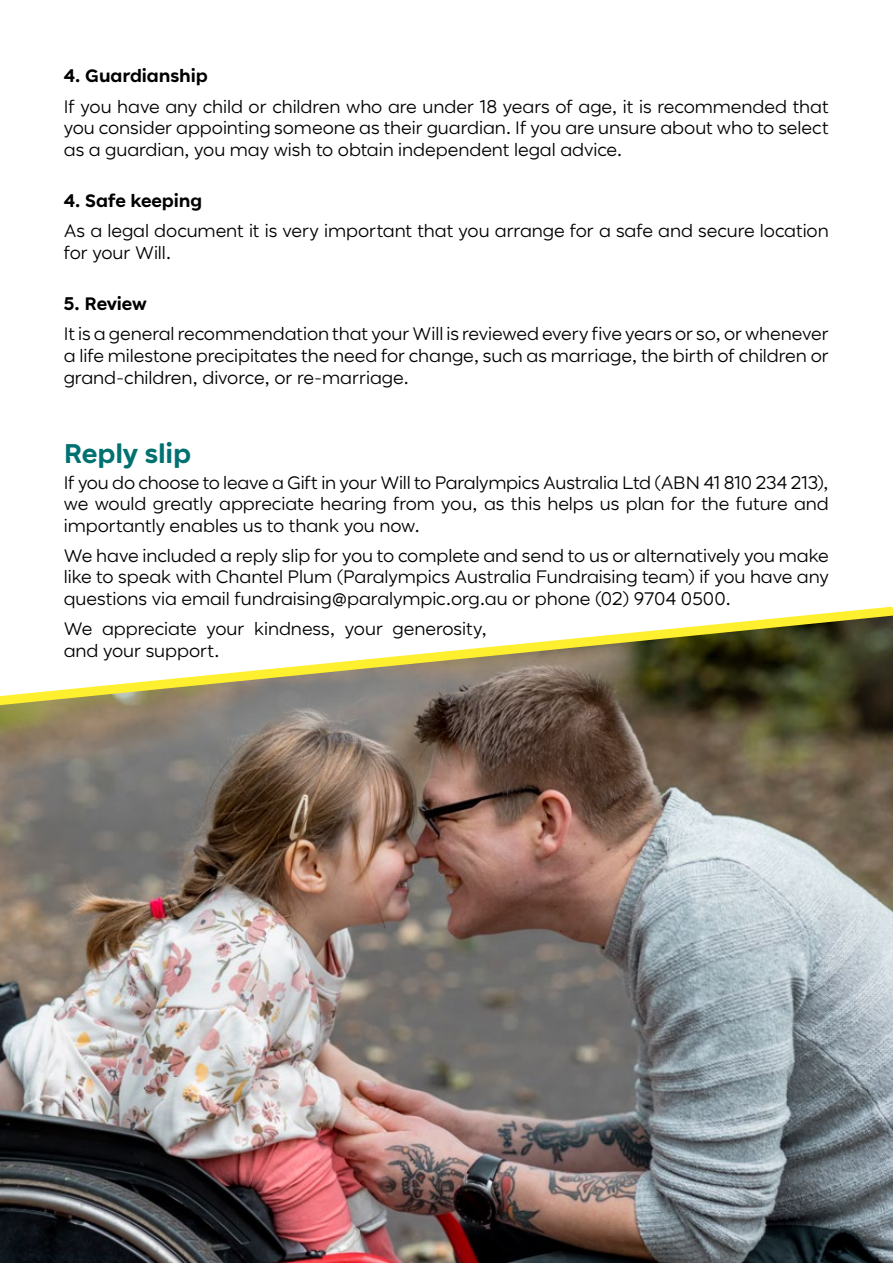
<style>
.page{position:relative;width:893px;height:1263px;background:#fff}
.page>*{position:absolute;margin:0;border:0;box-sizing:border-box;transform-origin:0 0}
.H2Sub_head_green{font:27px "Pact Set Bold";letter-spacing:-.01em;color:#007171}
.black_text{font:18px/21.6px "Pact";letter-spacing:-.005em;color:#000;text-align:justify}
.H3_Bold_text{font:700 18px "Pact";letter-spacing:-.005em;color:#000}
</style>
<div class="page">
<img style="left:0;top:733px;width:893px;height:530px">
<svg style="left:0;top:606px;width:893px;height:127px"></svg>
<h3 class="H3_Bold_text" style="left:64px;top:68px;width:145px">4. Guardianship</h3>
<p class="black_text" style="left:64px;top:96px;width:766px">If you have any child or children who are under 18 years of age, it is recommended that you consider appointing someone as their guardian. If you are unsure about who to select as a guardian, you may wish to obtain independent legal advice.</p>
<h3 class="H3_Bold_text" style="left:64px;top:192px;width:140px">4. Safe keeping</h3>
<p class="black_text" style="left:64px;top:221px;width:766px">As a legal document it is very important that you arrange for a safe and secure location for your Will.</p>
<h3 class="H3_Bold_text" style="left:64px;top:295px;width:85px">5. Review</h3>
<p class="black_text" style="left:64px;top:324px;width:766px">It is a general recommendation that your Will is reviewed every five years or so, or whenever a life milestone precipitates the need for change, such as marriage, the birth of children or grand-children, divorce, or re-marriage.</p>
<h2 class="H2Sub_head_green" style="left:64px;top:441px;width:129px">Reply slip</h2>
<p class="black_text" style="left:64px;top:472px;width:766px">If you do choose to leave a Gift in your Will to Paralympics Australia Ltd (ABN 41 810 234 213), we would greatly appreciate hearing from you, as this helps us plan for the future and importantly enables us to thank you now.</p>
<p class="black_text" style="left:64px;top:546px;width:766px">We have included a reply slip for you to complete and send to us or alternatively you make like to speak with Chantel Plum (Paralympics Australia Fundraising team) if you have any questions via email fundraising@paralympic.org.au or phone (02) 9704 0500.</p>
<p class="black_text" style="left:64px;top:619px;width:424px">We appreciate your kindness, your generosity, and your support.</p>
</div>
